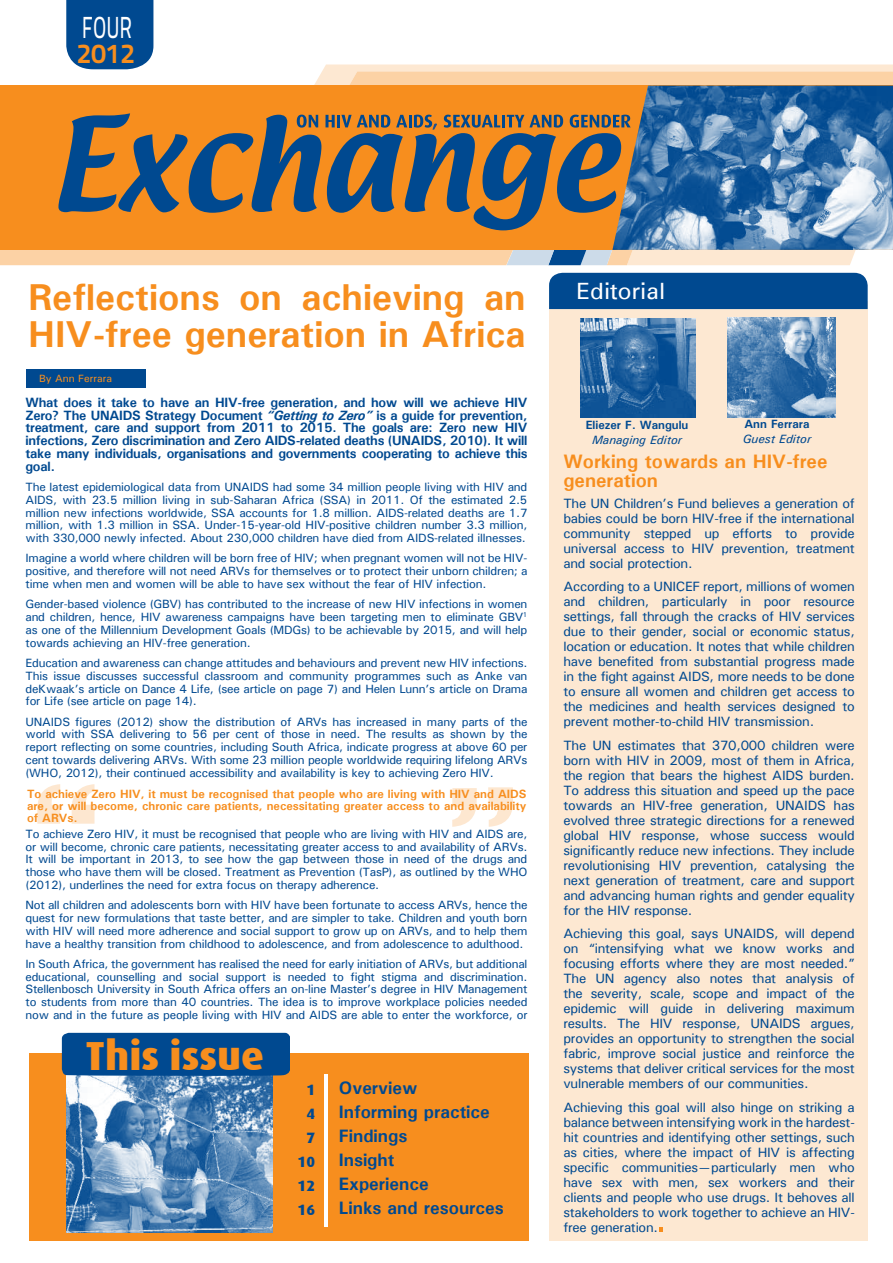
<style>
.page{position:relative;width:893px;height:1263px;background:#fff}
.page>*{position:absolute;margin:0;border:0;box-sizing:border-box;transform-origin:0 0}
.t1{font:800 40.65px "Dax";color:#f78e1e}
.t2{font:700 37.5px/37.5px "Univers";color:#f78e1e}
.t3{font:30.3px "Titillium Maps 26 L 500 wt";color:#fff;scale:.67 1}
.t4{font:700 27.45px "Titillium Text 22 L";color:#f78e1e}
.t5{font:22.5px "Univers";color:#fff}
.t6{font:700 19.5px/19.5px "Univers";color:#f78e1e}
.t7{font:700 18px/24px "Univers";color:#004990}
.t8{font:800 15px/24px "Dax";color:#004990;text-align:center}
.t9{font:500 13.5px/15px "Univers";letter-spacing:-.02em;color:#004990;text-align:justify}
.t10{font:700 13.5px/12.8px "Univers";letter-spacing:-.02em;color:#004990;text-align:justify}
.t11{font:500 12px/12.8px "Univers";letter-spacing:-.02em;color:#004990;text-align:justify}
.t12{font:700 12px/12px "Univers";color:#f78e1e;text-align:justify}
.t13{font:700 12px "Univers";color:#004990}
.t14{font:italic 500 12px "Univers";color:#004990}
.t15{font:500 10.5px "Univers";color:#f78e1e}
.s1{font-style:italic}
</style>
<div class="page">
<div style="left:29px;top:1053px;width:500px;height:187px;background:#f78e1e"></div>
<img style="left:66px;top:1076px;width:206px;height:156px">
<div style="left:62px;top:1033px;width:228px;height:43px;background:#004990"></div>
<div style="left:549px;top:301px;width:319px;height:939px;background:#fde8d2"></div>
<div style="left:549px;top:273px;width:319px;height:36px;background:#004990"></div>
<svg style="left:305px;top:64px;width:588px;height:22px;background:#fdead6"></svg>
<svg style="left:340px;top:71px;width:553px;height:15px;background:#f9cea0"></svg>
<svg style="left:522px;top:250px;width:334px;height:15px;background:#dcd5cd"></svg>
<div style="left:0;top:250px;width:522px;height:15px;background:#fcd2a5"></div>
<div style="left:0;top:86px;width:893px;height:164px;background:#f78e1e"></div>
<svg style="left:58px;top:113px;width:554px;height:117px"></svg>
<svg style="left:297px;top:115px;width:21px;height:13px"></svg>
<svg style="left:325px;top:115px;width:65px;height:13px"></svg>
<svg style="left:444px;top:115px;width:119px;height:13px"></svg>
<svg style="left:570px;top:115px;width:42px;height:13px"></svg>
<svg style="left:396px;top:115px;width:41px;height:15px"></svg>
<div style="left:66px;top:0;width:87px;height:69px;background:#004990"></div>
<hr style="left:324px;top:1074px;width:3px;height:152px;background:#fff">
<div style="left:26px;top:369px;width:120px;height:18px;background:#004990"></div>
<img style="left:580px;top:318px;width:115px;height:99px">
<svg style="left:659px;top:1227px;width:4px;height:5px"></svg>
<img style="left:728px;top:318px;width:107px;height:99px">
<img style="left:612px;top:86px;width:281px;height:164px">
<svg style="left:37px;top:784px;width:58px;height:40px"></svg>
<svg style="left:452px;top:787px;width:61px;height:40px"></svg>
<h3 class="t3" style="left:82px;top:5px;width:77px">FOUR</h3>
<h3 class="t4" style="left:77px;top:32px;width:60px">2012</h3>
<h2 class="t2" style="left:28px;top:277px;width:499px">Reflections on achieving an<br>HIV-free generation in Africa</h2>
<p class="t15" style="left:39px;top:372px;width:74px">By Ann Ferrara</p>
<p class="t10" style="left:26px;top:396px;width:503px">What does it take to have an HIV-free generation, and how will we achieve HIV Zero? The UNAIDS Strategy Document <span class="s1">“Getting to Zero”</span> is a guide for prevention, treatment, care and support from 2011 to 2015. The goals are: Zero new HIV infections, Zero discrimination and Zero AIDS-related deaths (UNAIDS, 2010). It will take many individuals, organisations and governments cooperating to achieve this goal.</p>
<p class="t11" style="left:26px;top:480px;width:503px">The latest epidemiological data from UNAIDS had some 34 million people living with HIV and AIDS, with 23.5 million living in sub-Saharan Africa (SSA) in 2011. Of the estimated 2.5 million new infections worldwide, SSA accounts for 1.8 million. AIDS-related deaths are 1.7 million, with 1.3 million in SSA. Under-15-year-old HIV-positive children number 3.3 million, with 330,000 newly infected. About 230,000 children have died from AIDS-related illnesses.</p>
<p class="t11" style="left:26px;top:552px;width:504px">Imagine a world where children will be born free of HIV; when pregnant women will not be HIV&shy;positive, and therefore will not need ARVs for themselves or to protect their unborn children; a time when men and women will be able to have sex without the fear of HIV infection.</p>
<p class="t11" style="left:26px;top:598px;width:503px">Gender-based violence (GBV) has contributed to the increase of new HIV infections in women and children, hence, HIV awareness campaigns have been targeting men to eliminate GBV<sup>1 </sup>as one of the Millennium Development Goals (MDGs) to be achievable by 2015, and will help towards achieving an HIV-free generation.</p>
<p class="t11" style="left:26px;top:656px;width:504px">Education and awareness can change attitudes and behaviours and prevent new HIV infections.<br>This issue discusses successful classroom and community programmes such as Anke van deKwaak’s article on Dance 4 Life, (see article on page 7) and Helen Lunn’s article on Drama for Life (see article on page 14).</p>
<p class="t11" style="left:26px;top:715px;width:503px">UNAIDS figures (2012) show the distribution of ARVs has increased in many parts of the world with SSA delivering to 56 per cent of those in need. The results as shown by the report reflecting on some countries, including South Africa, indicate progress at above 60 per cent towards delivering ARVs. With some 23 million people worldwide requiring lifelong ARVs (WHO, 2012), their continued accessibility and availability is key to achieving Zero HIV.</p>
<p class="t12" style="left:27px;top:787px;width:501px">To achieve Zero HIV, it must be recognised that people who are living with HIV and AIDS are, or will become, chronic care patients, necessitating greater access to and availability of ARVs.</p>
<p class="t11" style="left:26px;top:827px;width:503px">To achieve Zero HIV, it must be recognised that people who are living with HIV and AIDS are, or will become, chronic care patients, necessitating greater access to and availability of ARVs.<br>It will be important in 2013, to see how the gap between those in need of the drugs and those who have them will be closed. Treatment as Prevention (TasP), as outlined by the WHO (2012), underlines the need for extra focus on therapy adherence.</p>
<p class="t11" style="left:26px;top:898px;width:503px">Not all children and adolescents born with HIV have been fortunate to access ARVs, hence the quest for new formulations that taste better, and are simpler to take. Children and youth born with HIV will need more adherence and social support to grow up on ARVs, and to help them have a healthy transition from childhood to adolescence, and from adolescence to adulthood.</p>
<p class="t11" style="left:26px;top:957px;width:503px">In South Africa, the government has realised the need for early initiation of ARVs, but additional educational, counselling and social support is needed to fight stigma and discrimination.<br>Stellenbosch University in South Africa offers an on-line Master’s degree in HIV Management to students from more than 40 countries. The idea is to improve workplace policies needed now and in the future as people living with HIV and AIDS are able to enter the workforce, or</p>
<h1 class="t1" style="left:86px;top:1032px;width:180px">This issue</h1>
<p class="t8" style="left:298px;top:1078px;width:19px">1<br>4<br>7<br>10<br>12<br>16</p>
<h3 class="t7" style="left:339px;top:1075px;width:167px">Overview<br>Informing practice<br>Findings<br>Insight<br>Experience<br>Links and resources</h3>
<h3 class="t5" style="left:577px;top:277px;width:90px">Editorial</h3>
<p class="t13" style="left:744px;top:416px;width:67px">Ann Ferrara</p>
<p class="t14" style="left:743px;top:431px;width:70px">Guest Editor</p>
<h3 class="t6" style="left:563px;top:451px;width:266px">Working towards an HIV-free generation</h3>
<p class="t9" style="left:563px;top:495px;width:293px">The UN Children’s Fund believes a generation of babies could be born HIV-free if the international community stepped up efforts to provide universal access to HIV prevention, treatment and social protection.</p>
<p class="t9" style="left:563px;top:579px;width:293px">According to a UNICEF report, millions of women and children, particularly in poor resource settings, fall through the cracks of HIV services due to their gender, social or economic status, location or education. It notes that while children have benefited from substantial progress made in the fight against AIDS, more needs to be done to ensure all women and children get access to the medicines and health services designed to prevent mother-to-child HIV transmission.</p>
<p class="t9" style="left:563px;top:737px;width:293px">The UN estimates that 370,000 children were born with HIV in 2009, most of them in Africa, the region that bears the highest AIDS burden.<br>To address this situation and speed up the pace towards an HIV-free generation, UNAIDS has evolved three strategic directions for a renewed global HIV response, whose success would significantly reduce new infections. They include revolutionising HIV prevention, catalysing the next generation of treatment, care and support and advancing human rights and gender equality for the HIV response.</p>
<p class="t9" style="left:563px;top:926px;width:293px">Achieving this goal, says UNAIDS, will depend on “intensifying what we know works and focusing efforts where they are most needed.” The UN agency also notes that analysis of the severity, scale, scope and impact of the epidemic will guide in delivering maximum results. The HIV response, UNAIDS argues, provides an opportunity to strengthen the social fabric, improve social justice and reinforce the systems that deliver critical services for the most vulnerable members of our communities.</p>
<p class="t9" style="left:563px;top:1099px;width:293px">Achieving this goal will also hinge on striking a balance between intensifying work in the hardest&shy;hit countries and identifying other settings, such as cities, where the impact of HIV is affecting specific communities—particularly men who have sex with men, sex workers and their clients and people who use drugs. It behoves all stakeholders to work together to achieve an HIV&shy;free generation.</p>
<p class="t13" style="left:586px;top:417px;width:104px">Eliezer F. Wangulu</p>
<p class="t14" style="left:592px;top:432px;width:92px">Managing Editor</p>
</div>
